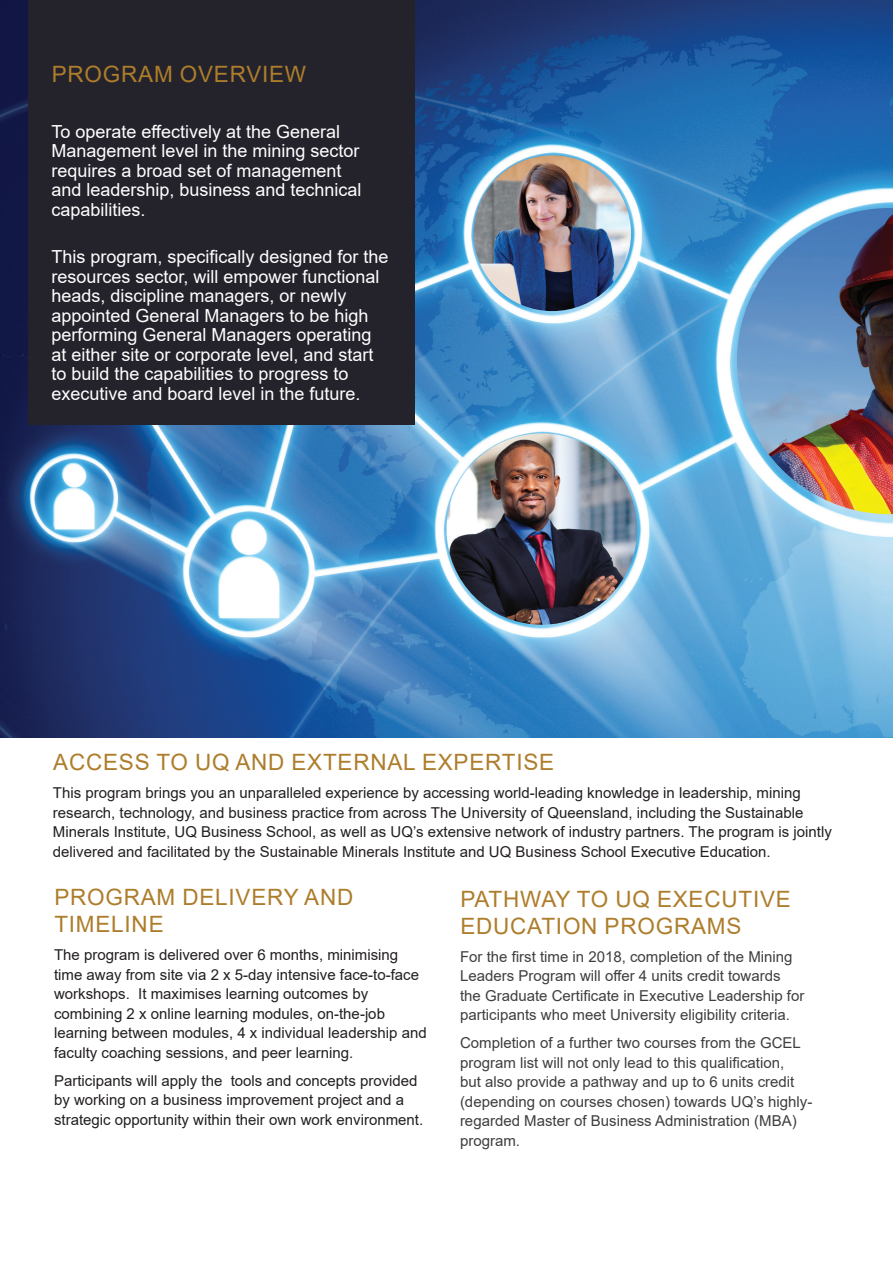
<style>
.page{position:relative;width:893px;height:1263px;background:#fff}
.page>*{position:absolute;margin:0;border:0;box-sizing:border-box;transform-origin:0 0}
.t1{font:22.5px/27px "Arial";letter-spacing:.035em;color:#ad7d2b}
.t2{font:18px/19.5px "Arial";color:#fff}
.t3{font:15px/19.5px "Arial";color:#231f20}
.t4{font:15px/19.5px "Arial";color:#3e3e3f}
</style>
<div class="page">
<img style="left:0;top:0;width:893px;height:738px">
<img style="left:737px;top:208px;width:156px;height:306px">
<img style="left:474px;top:155px;width:157px;height:156px">
<img style="left:446px;top:433px;width:191px;height:192px;border-radius:95px">
<div style="left:29px;top:0;width:386px;height:425px;background:#24232b"></div>
<h1 class="t1" style="left:52px;top:60px;width:256px">PROGRAM OVERVIEW</h1>
<p class="t2" style="left:51px;top:122px;width:312px">To operate effectively at the General Management level in the mining sector requires a broad set of management and leadership, business and technical capabilities.</p>
<p class="t2" style="left:51px;top:247px;width:339px">This program, specifically designed for the resources sector, will empower functional heads, discipline managers, or newly appointed General Managers to be high performing General Managers operating at either site or corporate level, and start to build the capabilities to progress to executive and board level in the future.</p>
<h1 class="t1" style="left:53px;top:749px;width:502px">ACCESS TO UQ AND EXTERNAL EXPERTISE</h1>
<p class="t3" style="left:53px;top:783px;width:780px">This program brings you an unparalleled experience by accessing world-leading knowledge in leadership, mining research, technology, and business practice from across The University of Queensland, including the Sustainable Minerals Institute, UQ Business School, as well as UQ’s extensive network of industry partners. The program is jointly delivered and facilitated by the Sustainable Minerals Institute and UQ Business School Executive Education.</p>
<h1 class="t1" style="left:54px;top:883px;width:300px">PROGRAM DELIVERY AND<br>TIMELINE</h1>
<p class="t3" style="left:54px;top:945px;width:374px">The program is delivered over 6 months, minimising time away from site via 2 x 5-day intensive face-to-face workshops. It maximises learning outcomes by combining 2 x online learning modules, on-the-job learning between modules, 4 x individual leadership and faculty coaching sessions, and peer learning.</p>
<p class="t3" style="left:54px;top:1070px;width:371px">Participants will apply the tools and concepts provided by working on a business improvement project and a strategic opportunity within their own work environment.</p>
<h1 class="t1" style="left:460px;top:885px;width:332px">PATHWAY TO UQ EXECUTIVE<br>EDUCATION PROGRAMS</h1>
<p class="t4" style="left:460px;top:946px;width:346px">For the first time in 2018, completion of the Mining Leaders Program will offer 4 units credit towards the Graduate Certificate in Executive Leadership for participants who meet University eligibility criteria.</p>
<p class="t4" style="left:460px;top:1033px;width:354px">Completion of a further two courses from the GCEL program list will not only lead to this qualification,<br>but also provide a pathway and up to 6 units credit (depending on courses chosen) towards UQ’s highly&shy;regarded Master of Business Administration (MBA) program.</p>
</div>
